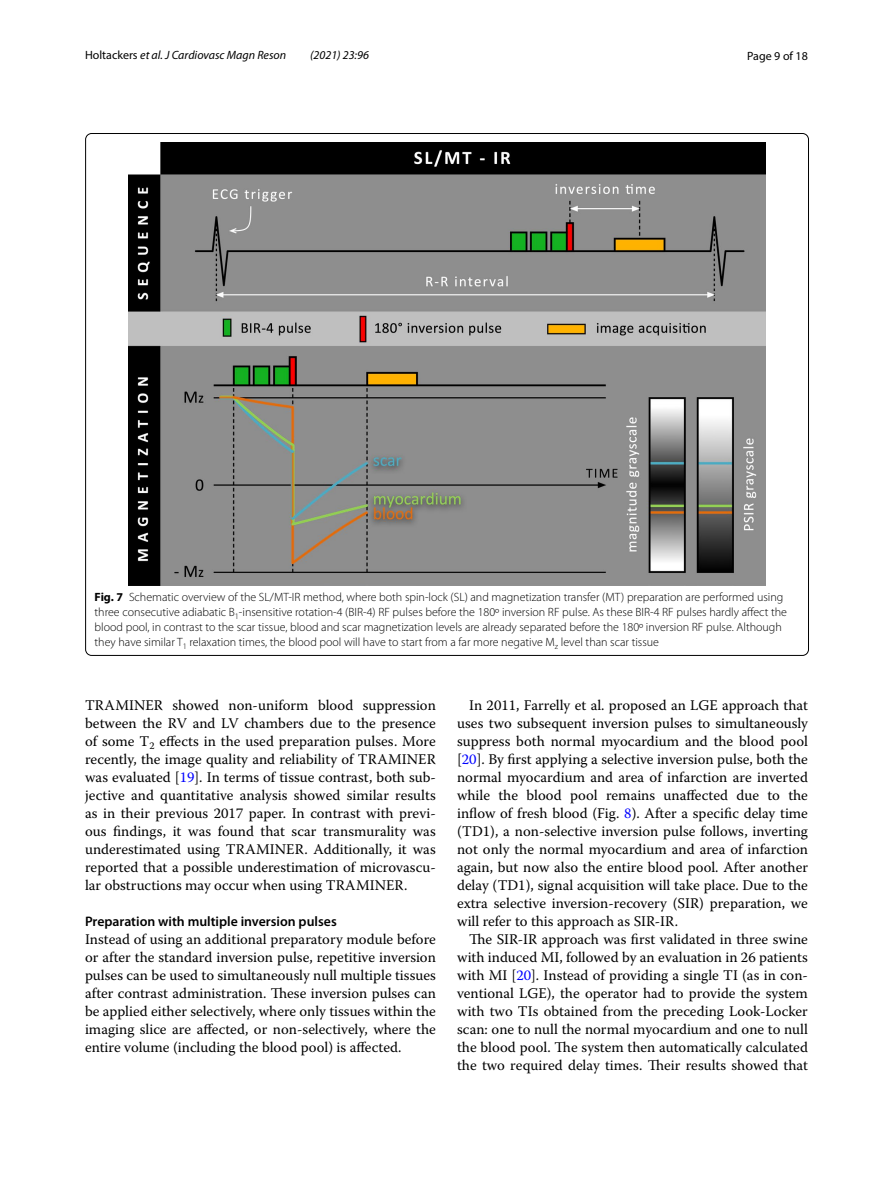
<style>
.page{position:relative;width:893px;height:1187px;background:#fff}
.page>*{position:absolute;margin:0;border:0;box-sizing:border-box;transform-origin:0 0}
.t1{font:14.7px/18px "Warnock Pro";color:#000;text-align:justify}
.t2{font:600 13.8px "Myriad Pro";color:#000}
.t3{font:300 12px/15px "Myriad Pro";color:#000}
.t4{font:italic 12px "Myriad Pro";color:#000}
.t5{font:12px "Myriad Pro";color:#000}
.s1{font-style:normal}
.s2{font-weight:700}
.s3{color:#00f}
</style>
<div class="page">
<img style="left:128px;top:142px;width:638px;height:443px">
<p class="t4" style="left:85px;top:48px;width:203px"><span class="s1">Holtackers</span> et al. J Cardiovasc Magn Reson</p>
<p class="t4" style="left:310px;top:48px;width:60px">(2021) 23:96</p>
<p class="t5" style="left:747px;top:48px;width:62px">Page 9 of 18</p>
<p class="t3" style="left:95px;top:589px;width:694px"><span class="s2">Fig. 7</span> Schematic overview of the SL/MT-IR method, where both spin-lock (SL) and magnetization transfer (MT) preparation are performed using three consecutive adiabatic B<sub>1</sub>-insensitive rotation-4 (BIR-4) RF pulses before the 180º inversion RF pulse. As these BIR-4 RF pulses hardly affect the blood pool, in contrast to the scar tissue, blood and scar magnetization levels are already separated before the 180º inversion RF pulse. Although they have similar T<sub>1</sub> relaxation times, the blood pool will have to start from a far more negative M<sub>z</sub> level than scar tissue</p>
<p class="t1" style="left:85px;top:695px;width:352px">TRAMINER showed non-uniform blood suppression between the RV and LV chambers due to the presence of some T<sub>2</sub> effects in the used preparation pulses. More recently, the image quality and reliability of TRAMINER was evaluated [<span class="s3">19</span>]. In terms of tissue contrast, both sub&shy;jective and quantitative analysis showed similar results as in their previous 2017 paper. In contrast with previ&shy;ous findings, it was found that scar transmurality was underestimated using TRAMINER. Additionally, it was reported that a possible underestimation of microvascu&shy;lar obstructions may occur when using TRAMINER.</p>
<p class="t2" style="left:85px;top:912px;width:253px">Preparation with multiple inversion pulses</p>
<p class="t1" style="left:85px;top:929px;width:352px">Instead of using an additional preparatory module before or after the standard inversion pulse, repetitive inversion pulses can be used to simultaneously null multiple tissues after contrast administration. These inversion pulses can be applied either selectively, where only tissues within the imaging slice are affected, or non-selectively, where the entire volume (including the blood pool) is affected.</p>
<p class="t1" style="left:457px;top:695px;width:352px;text-indent:12px">In 2011, Farrelly et al. proposed an LGE approach that uses two subsequent inversion pulses to simultaneously suppress both normal myocardium and the blood pool [<span class="s3">20</span>]. By first applying a selective inversion pulse, both the normal myocardium and area of infarction are inverted while the blood pool remains unaffected due to the inflow of fresh blood (Fig. <span class="s3">8</span>). After a specific delay time (TD1), a non-selective inversion pulse follows, inverting not only the normal myocardium and area of infarction again, but now also the entire blood pool. After another delay (TD1), signal acquisition will take place. Due to the extra selective inversion-recovery (SIR) preparation, we will refer to this approach as SIR-IR.</p>
<p class="t1" style="left:457px;top:929px;width:352px;text-indent:12px">The SIR-IR approach was first validated in three swine with induced MI, followed by an evaluation in 26 patients with MI [<span class="s3">20</span>]. Instead of providing a single TI (as in con&shy;ventional LGE), the operator had to provide the system with two TIs obtained from the preceding Look-Locker scan: one to null the normal myocardium and one to null the blood pool. The system then automatically calculated the two required delay times. Their results showed that</p>
</div>
